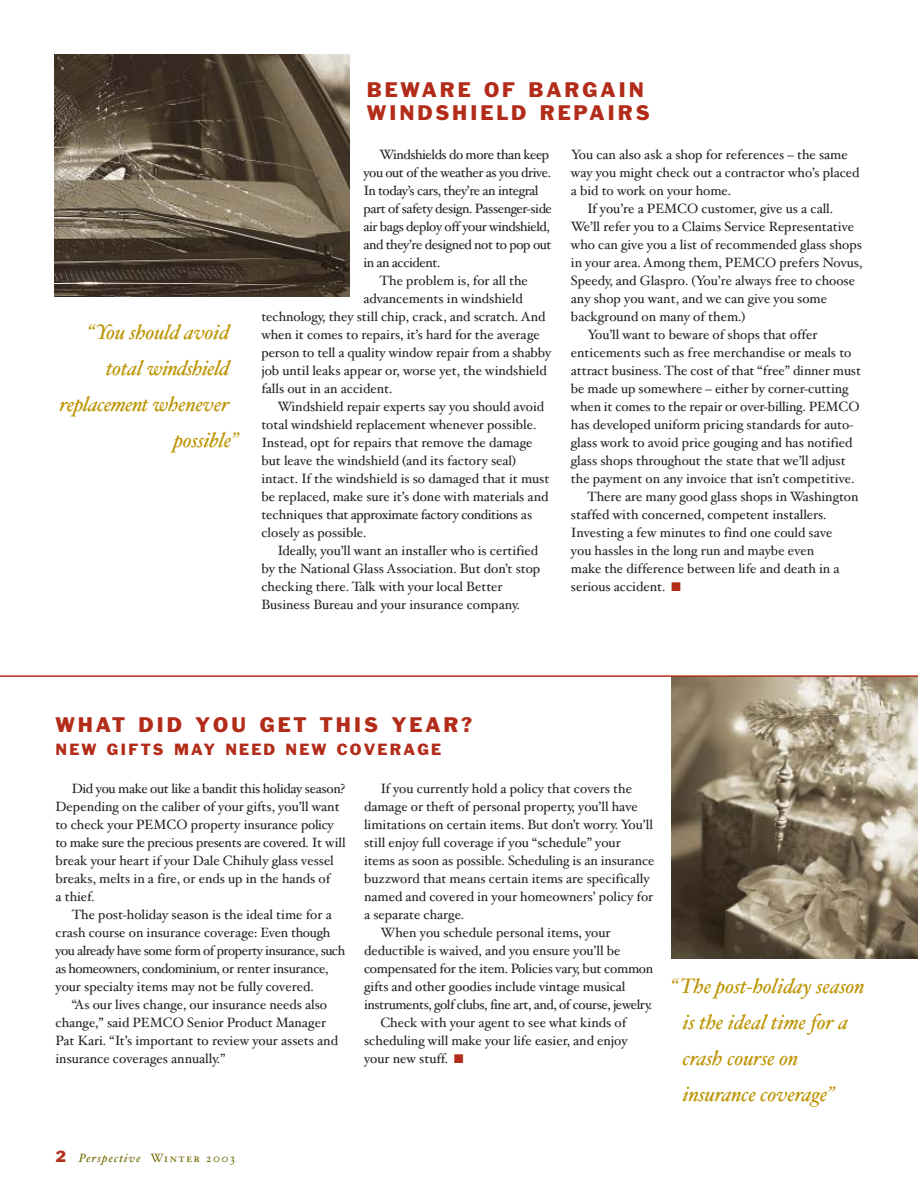
<style>
.page{position:relative;width:918px;height:1188px;background:#fff}
.page>*{position:absolute;margin:0;border:0;box-sizing:border-box;transform-origin:0 0}
.t1{font:italic 21px/36px "Hoefler Text";letter-spacing:-.01em;color:#bc9300}
.t2{font:italic 21px "Hoefler Text";letter-spacing:-.03em;color:#bc9300}
.t3{font:19.5px/22.5px "Franklin Gothic";letter-spacing:.145em;color:#b22c19}
.t4{font:15px "Franklin Gothic";letter-spacing:.145em;color:#b22c19}
.t5{font:13.5px/18px "Hoefler Text";color:#231f1f}
.t6{font:13.5px "Hoefler Text";letter-spacing:-.03em;color:#231f1f}
.t7{font:13.5px "Hoefler Text";letter-spacing:-.02em;color:#231f1f}
.t8{font:italic 12px "Hoefler Text";letter-spacing:.095em;color:#706900}
.s1{font-family:"Web Knobs";font-size:12px;color:#b22c19}
.s2{font-family:"Franklin Gothic";font-style:normal;font-size:15px;color:#b22c19}
.s3{font-family:"Hoefler Text Roman Small Caps";font-style:normal}
</style>
<div class="page">
<img style="left:54px;top:54px;width:296px;height:243px">
<img style="left:671px;top:677px;width:247px;height:282px">
<hr style="left:0;top:675px;width:918px;height:2px;background:#b22c19">
<h1 class="t1" style="left:88px;top:317px;width:143px">“You should avoid</h1>
<h1 class="t2" style="left:106px;top:360px;width:125px">total windshield</h1>
<h1 class="t2" style="left:60px;top:396px;width:171px">replacement whenever</h1>
<h1 class="t1" style="left:174px;top:425px;width:66px">possible”</h1>
<h2 class="t3" style="left:367px;top:80px;width:285px">BEWARE OF BARGAIN<br>WINDSHIELD REPAIRS</h2>
<p class="t6" style="left:380px;top:149px;width:171px">Windshields do more than keep</p>
<p class="t6" style="left:363px;top:167px;width:189px">you out of the weather as you drive.</p>
<p class="t6" style="left:363px;top:185px;width:176px">In today’s cars, they’re an integral</p>
<p class="t6" style="left:363px;top:203px;width:190px">part of safety design. Passenger-side</p>
<p class="t6" style="left:363px;top:221px;width:188px">air bags deploy off your windshield,</p>
<p class="t6" style="left:363px;top:239px;width:190px">and they’re designed not to pop out</p>
<p class="t6" style="left:363px;top:257px;width:78px">in an accident.</p>
<p class="t5" style="left:380px;top:273px;width:150px">The problem is, for all the</p>
<p class="t5" style="left:363px;top:291px;width:161px">advancements in windshield</p>
<p class="t5" style="left:261px;top:309px;width:286px">technology, they still chip, crack, and scratch. And</p>
<p class="t5" style="left:261px;top:327px;width:280px">when it comes to repairs, it’s hard for the average</p>
<p class="t5" style="left:261px;top:345px;width:292px">person to tell a quality window repair from a shabby</p>
<p class="t5" style="left:261px;top:363px;width:287px">job until leaks appear or, worse yet, the windshield</p>
<p class="t5" style="left:261px;top:381px;width:133px">falls out in an accident.</p>
<p class="t5" style="left:278px;top:399px;width:268px">Windshield repair experts say you should avoid</p>
<p class="t5" style="left:261px;top:417px;width:277px">total windshield replacement whenever possible.</p>
<p class="t5" style="left:261px;top:435px;width:273px">Instead, opt for repairs that remove the damage</p>
<p class="t5" style="left:261px;top:453px;width:256px">but leave the windshield (and its factory seal)</p>
<p class="t5" style="left:261px;top:471px;width:290px">intact. If the windshield is so damaged that it must</p>
<p class="t5" style="left:261px;top:489px;width:289px">be replaced, make sure it’s done with materials and</p>
<p class="t6" style="left:261px;top:509px;width:272px">techniques that approximate factory conditions as</p>
<p class="t5" style="left:261px;top:525px;width:107px">closely as possible.</p>
<p class="t5" style="left:278px;top:543px;width:262px">Ideally, you’ll want an installer who is certified</p>
<p class="t5" style="left:261px;top:561px;width:280px">by the National Glass Association. But don’t stop</p>
<p class="t5" style="left:261px;top:579px;width:243px">checking there. Talk with your local Better</p>
<p class="t5" style="left:261px;top:597px;width:260px">Business Bureau and your insurance company.</p>
<p class="t5" style="left:571px;top:147px;width:278px">You can also ask a shop for references – the same</p>
<p class="t5" style="left:571px;top:165px;width:290px">way you might check out a contractor who’s placed</p>
<p class="t5" style="left:571px;top:183px;width:162px">a bid to work on your home.</p>
<p class="t5" style="left:587px;top:201px;width:248px">If you’re a PEMCO customer, give us a call.</p>
<p class="t5" style="left:571px;top:219px;width:285px">We’ll refer you to a Claims Service Representative</p>
<p class="t5" style="left:571px;top:237px;width:293px">who can give you a list of recommended glass shops</p>
<p class="t5" style="left:571px;top:255px;width:293px">in your area. Among them, PEMCO prefers Novus,</p>
<p class="t5" style="left:571px;top:273px;width:286px">Speedy, and Glaspro. (You’re always free to choose</p>
<p class="t5" style="left:571px;top:291px;width:258px">any shop you want, and we can give you some</p>
<p class="t5" style="left:571px;top:309px;width:176px">background on many of them.)</p>
<p class="t5" style="left:587px;top:327px;width:232px">You’ll want to beware of shops that offer</p>
<p class="t5" style="left:571px;top:345px;width:282px">enticements such as free merchandise or meals to</p>
<p class="t5" style="left:571px;top:363px;width:292px">attract business. The cost of that “free” dinner must</p>
<p class="t5" style="left:571px;top:381px;width:279px">be made up somewhere – either by corner-cutting</p>
<p class="t5" style="left:571px;top:399px;width:290px">when it comes to the repair or over-billing. PEMCO</p>
<p class="t5" style="left:571px;top:417px;width:284px">has developed uniform pricing standards for auto-</p>
<p class="t5" style="left:571px;top:435px;width:283px">glass work to avoid price gouging and has notified</p>
<p class="t5" style="left:571px;top:453px;width:276px">glass shops throughout the state that we’ll adjust</p>
<p class="t5" style="left:571px;top:471px;width:285px">the payment on any invoice that isn’t competitive.</p>
<p class="t5" style="left:587px;top:489px;width:273px">There are many good glass shops in Washington</p>
<p class="t5" style="left:571px;top:507px;width:257px">staffed with concerned, competent installers.</p>
<p class="t5" style="left:571px;top:525px;width:263px">Investing a few minutes to find one could save</p>
<p class="t5" style="left:571px;top:543px;width:245px">you hassles in the long run and maybe even</p>
<p class="t5" style="left:571px;top:561px;width:270px">make the difference between life and death in a</p>
<p class="t5" style="left:571px;top:579px;width:111px">serious accident. <span class="s1">b</span></p>
<h2 class="t3" style="left:56px;top:715px;width:418px">WHAT DID YOU GET THIS YEAR?</h2>
<p class="t4" style="left:56px;top:744px;width:387px">NEW GIFTS MAY NEED NEW COVERAGE</p>
<p class="t5" style="left:56px;top:782px;width:292px;text-indent:16px">Did you make out like a bandit this holiday season?<br>Depending on the caliber of your gifts, you’ll want to check your PEMCO property insurance policy to make sure the precious presents are covered. It will break your heart if your Dale Chihuly glass vessel breaks, melts in a fire, or ends up in the hands of<br>a thief.</p>
<p class="t5" style="left:56px;top:908px;width:291px;text-indent:16px">The post-holiday season is the ideal time for a crash course on insurance coverage: Even though you already have some form of property insurance, such as homeowners, condominium, or renter insurance, your specialty items may not be fully covered.</p>
<p class="t5" style="left:56px;top:998px;width:284px;text-indent:16px">“As our lives change, our insurance needs also change,” said PEMCO Senior Product Manager Pat Kari. “It’s important to review your assets and insurance coverages annually.”</p>
<p class="t5" style="left:380px;top:782px;width:253px">If you currently hold a policy that covers the</p>
<p class="t5" style="left:364px;top:800px;width:275px">damage or theft of personal property, you’ll have</p>
<p class="t5" style="left:364px;top:818px;width:290px">limitations on certain items. But don’t worry. You’ll</p>
<p class="t5" style="left:364px;top:836px;width:258px">still enjoy full coverage if you “schedule” your</p>
<p class="t5" style="left:364px;top:854px;width:292px">items as soon as possible. Scheduling is an insurance</p>
<p class="t5" style="left:364px;top:872px;width:287px">buzzword that means certain items are specifically</p>
<p class="t5" style="left:364px;top:890px;width:291px">named and covered in your homeowners’ policy for</p>
<p class="t5" style="left:364px;top:908px;width:102px">a separate charge.</p>
<p class="t5" style="left:380px;top:926px;width:232px">When you schedule personal items, your</p>
<p class="t5" style="left:364px;top:944px;width:258px">deductible is waived, and you ensure you’ll be</p>
<p class="t7" style="left:364px;top:964px;width:291px">compensated for the item. Policies vary, but common</p>
<p class="t5" style="left:364px;top:980px;width:263px">gifts and other goodies include vintage musical</p>
<p class="t6" style="left:364px;top:1000px;width:290px">instruments, golf clubs, fine art, and, of course, jewelry.</p>
<p class="t5" style="left:380px;top:1016px;width:247px">Check with your agent to see what kinds of</p>
<p class="t5" style="left:364px;top:1034px;width:265px">scheduling will make your life easier, and enjoy</p>
<p class="t5" style="left:364px;top:1052px;width:101px">your new stuff. <span class="s1">b</span></p>
<p class="t8" style="left:56px;top:1154px;width:181px"><span class="s2">2</span> Perspective <span class="s3">Winter 2003</span></p>
<h1 class="t1" style="left:683px;top:971px;width:183px;text-indent:-12px">“The post-holiday season is the ideal time for a crash course on insurance coverage”</h1>
</div>
